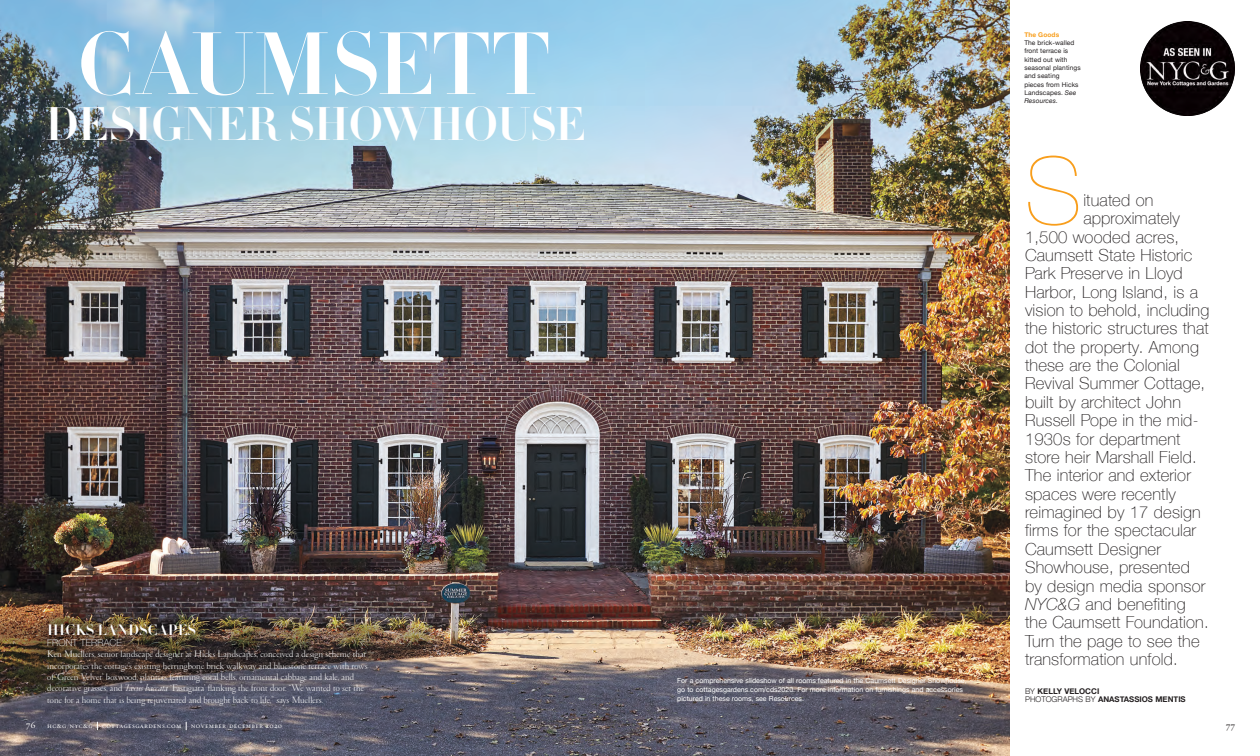
<style>
.page{position:relative;width:1260px;height:756px;background:#fff}
.page>*{position:absolute;margin:0;border:0;box-sizing:border-box;transform-origin:0 0}
.Body__Indent{font:200 93.8px "Helvetica Neue";color:#f89e1c}
.t1{font:700 86.89px "HTF Didot B42";letter-spacing:-.005em;color:#fff}
.t2{font:700 46.38px "HTF Didot B42";letter-spacing:-.025em;color:#fff}
.Body__Indent-2{font:100 16.62px "Helvetica Neue";letter-spacing:.01em;color:#231f20}
.designer_name{font:700 14.88px "HTF Didot B64";letter-spacing:.01em;color:#fff}
.Body__Indent-3{font:300 9.62px/11.4px "Garamond";letter-spacing:.01em;color:#fff}
.room_name{font:100 9.62px "Helvetica Neue";letter-spacing:.015em;color:#fff}
.t3{font:9.62px "Requiem Text HTF Roman";color:#fff}
.t4{font:9.62px "Requiem Text HTF Roman";color:#231f20}
.t5{font:700 7.88px/8.8px "Helvetica Neue";color:#231f20}
.t6{font:7px/8.8px "Helvetica Neue";color:#fff}
.t7{font:7px "Requiem Text HTF Small Caps";letter-spacing:.05em;color:#fff}
.Caption_hed{font:6.56px/8.3px "Helvetica Neue";letter-spacing:.015em;color:#231f20}
.Caption_hed-2{font:700 6.56px "Helvetica Neue";letter-spacing:.015em;color:#f89e1c}
.s1{font-style:italic}
.s2{font-weight:300}
</style>
<div class="page">
<img style="left:0;top:0;width:1009px;height:756px">
<img style="left:1140px;top:21px;width:95px;height:95px">
<p class="t1" style="left:77px;top:11px;width:474px">CAUMSETT</p>
<p class="t2" style="left:45px;top:96px;width:542px">DESIGNER SHOWHOUSE</p>
<p class="designer_name" style="left:47px;top:620px;width:150px">HICKS LANDSCAPES</p>
<p class="room_name" style="left:47px;top:635px;width:76px">FRONT TERRACE</p>
<p class="Body__Indent-3" style="left:47px;top:649px;width:322px">Ken Muellers, senior landscape designer at Hicks Landscapes, conceived a design scheme that incorporates the cottage’s existing herringbone brick walkway and bluestone terrace with rows of ‘Green Velvet’ boxwood, planters featuring coral bells, ornamental cabbage and kale, and decorative grasses, and <span class="s1">Taxus baccata</span> ‘Fastigiata’ flanking the front door. “We wanted to set the tone for a home that is being rejuvenated and brought back to life,” says Muellers.</p>
<p class="t6" style="left:677px;top:677px;width:291px">For a comprehensive slideshow of all rooms featured in the Caumsett Designer Showhouse, go to cottagesgardens.com/cds2020. For more information on furnishings and accessories pictured in these rooms, see Resources.</p>
<p class="Caption_hed-2" style="left:1024px;top:29px;width:36px">The Goods</p>
<p class="Caption_hed" style="left:1024px;top:39px;width:58px">The brick-walled front terrace is kitted out with seasonal plantings and seating pieces from Hicks<br>Landscapes. <span class="s1">See<br>Resources.</span></p>
<p class="Body__Indent" style="left:1025px;top:118px;width:59px">S</p>
<p class="Body__Indent-2" style="left:1083px;top:187px;width:72px">ituated on</p>
<p class="Body__Indent-2" style="left:1083px;top:206px;width:98px">approximately</p>
<p class="Body__Indent-2" style="left:1025px;top:224px;width:156px">1,500 wooded acres,</p>
<p class="Body__Indent-2" style="left:1025px;top:242px;width:169px">Caumsett State Historic</p>
<p class="Body__Indent-2" style="left:1025px;top:261px;width:159px">Park Preserve in Lloyd</p>
<p class="Body__Indent-2" style="left:1025px;top:279px;width:175px">Harbor, Long Island, is a</p>
<p class="Body__Indent-2" style="left:1025px;top:297px;width:186px">vision to behold, including</p>
<p class="Body__Indent-2" style="left:1025px;top:316px;width:185px">the historic structures that</p>
<p class="Body__Indent-2" style="left:1025px;top:334px;width:175px">dot the property. Among</p>
<p class="Body__Indent-2" style="left:1025px;top:353px;width:156px">these are the Colonial</p>
<p class="Body__Indent-2" style="left:1025px;top:371px;width:182px">Revival Summer Cottage,</p>
<p class="Body__Indent-2" style="left:1025px;top:389px;width:157px">built by architect John</p>
<p class="Body__Indent-2" style="left:1025px;top:408px;width:175px">Russell Pope in the mid-</p>
<p class="Body__Indent-2" style="left:1025px;top:426px;width:157px">1930s for department</p>
<p class="Body__Indent-2" style="left:1025px;top:444px;width:173px">store heir Marshall Field.</p>
<p class="Body__Indent-2" style="left:1025px;top:463px;width:167px">The interior and exterior</p>
<p class="Body__Indent-2" style="left:1025px;top:481px;width:152px">spaces were recently</p>
<p class="Body__Indent-2" style="left:1025px;top:500px;width:177px">reimagined by 17 design</p>
<p class="Body__Indent-2" style="left:1025px;top:518px;width:173px">firms for the spectacular</p>
<p class="Body__Indent-2" style="left:1025px;top:536px;width:137px">Caumsett Designer</p>
<p class="Body__Indent-2" style="left:1025px;top:555px;width:166px">Showhouse, presented</p>
<p class="Body__Indent-2" style="left:1025px;top:573px;width:182px">by design media sponsor</p>
<p class="Body__Indent-2" style="left:1025px;top:591px;width:162px"><span class="s1">NYC&amp;G</span> and benefiting</p>
<p class="Body__Indent-2" style="left:1025px;top:610px;width:185px">the Caumsett Foundation.</p>
<p class="Body__Indent-2" style="left:1025px;top:628px;width:176px">Turn the page to see the</p>
<p class="Body__Indent-2" style="left:1025px;top:647px;width:154px">transformation unfold.</p>
<p class="t5" style="left:1025px;top:687px;width:162px"><span class="s2">BY</span> KELLY VELOCCI<br><span class="s2">PHOTOGRAPHS BY</span> ANASTASSIOS MENTIS</p>
<p class="t3" style="left:26px;top:719px;width:11px">76</p>
<p class="t7" style="left:47px;top:722px;width:47px">hc&amp;g/nyc&amp;g</p>
<p class="t7" style="left:102px;top:722px;width:81px">cottagesgardens.com</p>
<p class="t7" style="left:191px;top:722px;width:93px">november/december 2020</p>
<p class="t4" style="left:1226px;top:720px;width:11px">77</p>
</div>
